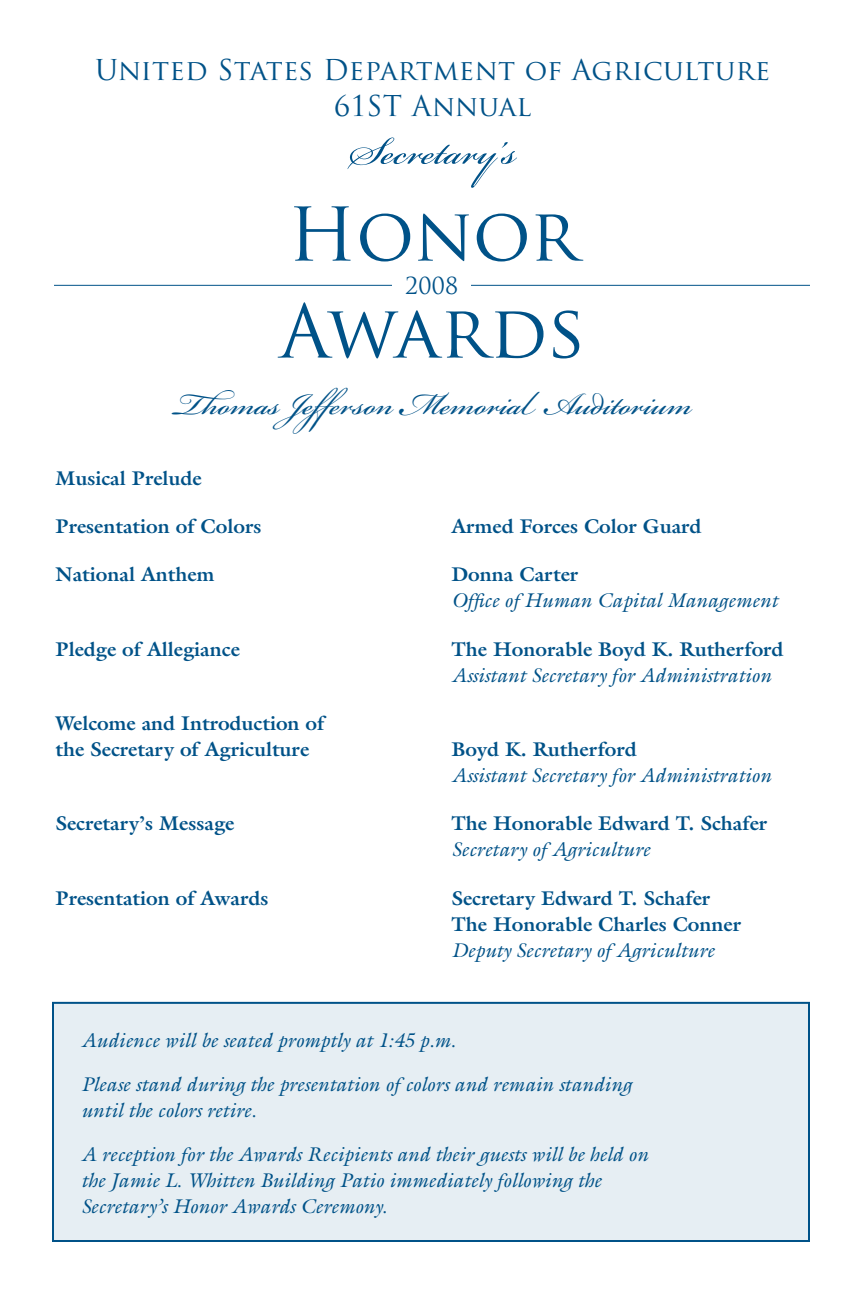
<style>
.page{position:relative;width:864px;height:1296px;background:#fff}
.page>*{position:absolute;margin:0;border:0;box-sizing:border-box;transform-origin:0 0}
.t1{font:72px/97px "Trajan Pro";letter-spacing:-.005em;color:#005288}
.t2{font:60px "Bickham Script Pro";color:#005288}
.t3{font:48px "Bickham Script Pro";color:#005288}
.t4{font:28px/36px "Trajan Pro";letter-spacing:.01em;color:#005288;text-align:center}
.t5{font:22.8px "Trajan Pro";color:#005288}
.t6{font:italic 20px/26px "Galliard";color:#005288}
.t7{font:700 20px/26px "Galliard";color:#005288}
</style>
<div class="page">
<div style="left:53px;top:1003px;width:756px;height:238px;background:#e6eef3"></div>
<div style="left:52px;top:1002px;width:758px;height:240px;border:2px solid #005288"></div>
<hr style="left:54px;top:285px;width:756px;height:1px;background:#005288">
<div style="left:392px;top:275px;width:79px;height:22px;background:#fff"></div>
<h3 class="t4" style="left:95px;top:51px;width:677px">United States Department of Agriculture<br>61ST Annual</h3>
<h2 class="t2" style="left:349px;top:108px;width:171px">Secretary’s</h2>
<h1 class="t1" style="left:280px;top:185px;width:308px">Honor<br>Awards</h1>
<h3 class="t3" style="left:174px;top:370px;width:518px">Thomas Jefferson Memorial Auditorium</h3>
<p class="t7" style="left:56px;top:465px;width:148px">Musical Prelude</p>
<p class="t7" style="left:56px;top:513px;width:207px">Presentation of Colors</p>
<p class="t7" style="left:452px;top:513px;width:252px">Armed Forces Color Guard</p>
<p class="t7" style="left:56px;top:561px;width:160px">National Anthem</p>
<p class="t7" style="left:452px;top:561px;width:128px">Donna Carter</p>
<p class="t6" style="left:452px;top:587px;width:328px">Office of Human Capital Management</p>
<p class="t7" style="left:56px;top:636px;width:186px">Pledge of Allegiance</p>
<p class="t7" style="left:452px;top:636px;width:334px">The Honorable Boyd K. Rutherford</p>
<p class="t6" style="left:452px;top:662px;width:321px">Assistant Secretary for Administration</p>
<p class="t7" style="left:56px;top:710px;width:270px">Welcome and Introduction of the Secretary of Agriculture</p>
<p class="t5" style="left:405px;top:272px;width:54px">2008</p>
<p class="t7" style="left:452px;top:736px;width:187px">Boyd K. Rutherford</p>
<p class="t6" style="left:452px;top:762px;width:321px">Assistant Secretary for Administration</p>
<p class="t7" style="left:56px;top:810px;width:180px">Secretary’s Message</p>
<p class="t7" style="left:452px;top:810px;width:317px">The Honorable Edward T. Schafer</p>
<p class="t6" style="left:452px;top:836px;width:200px">Secretary of Agriculture</p>
<p class="t7" style="left:56px;top:885px;width:214px">Presentation of Awards</p>
<p class="t7" style="left:452px;top:885px;width:291px">Secretary Edward T. Schafer<br>The Honorable Charles Conner</p>
<p class="t6" style="left:452px;top:937px;width:265px">Deputy Secretary of Agriculture</p>
<p class="t6" style="left:81px;top:1027px;width:376px">Audience will be seated promptly at 1:45 p.m.</p>
<p class="t6" style="left:81px;top:1071px;width:552px">Please stand during the presentation of colors and remain standing until the colors retire.</p>
<p class="t6" style="left:81px;top:1141px;width:569px">A reception for the Awards Recipients and their guests will be held on the Jamie L. Whitten Building Patio immediately following the<br>Secretary’s Honor Awards Ceremony.</p>
</div>
